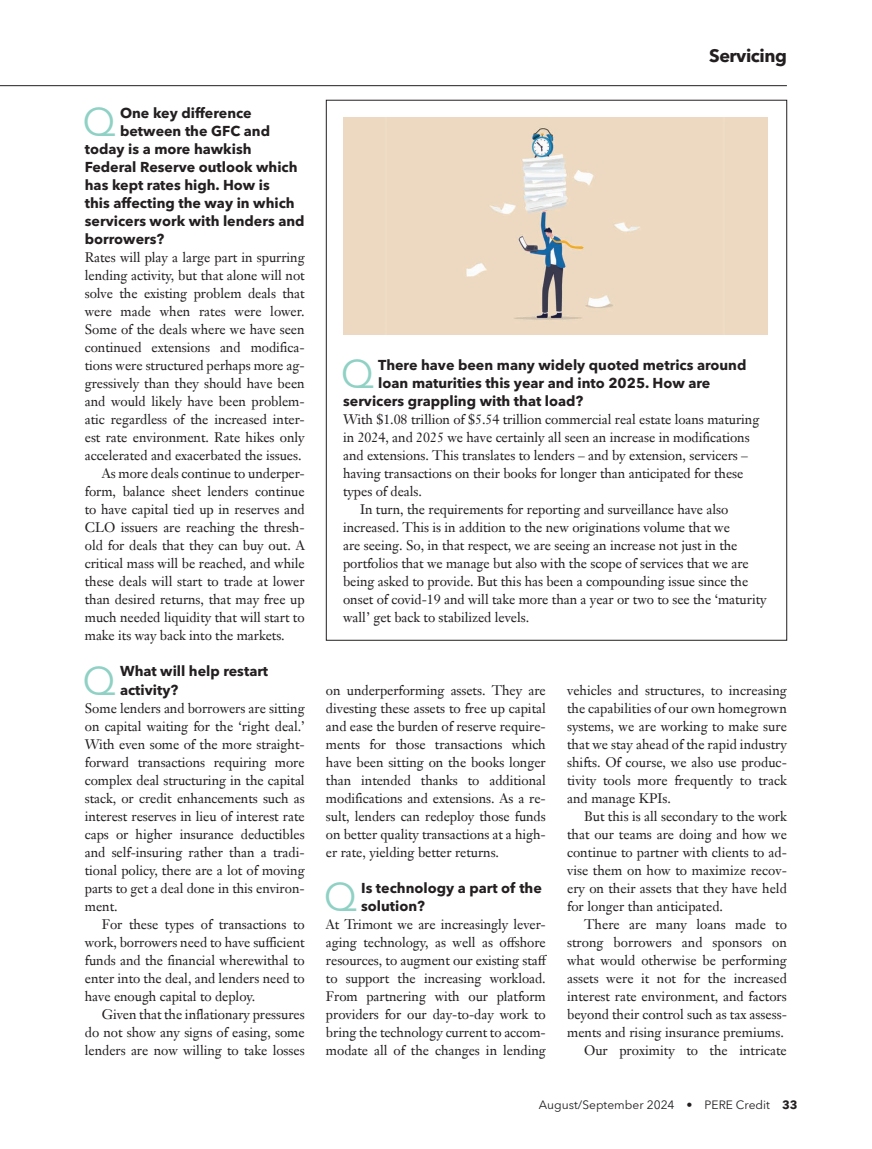
<style>
.page{position:relative;width:872px;height:1149px;background:#fff}
.page>*{position:absolute;margin:0;border:0;box-sizing:border-box;transform-origin:0 0}
.E_Analysis_Q_A_Quest{font:39.6px "Avenir Next LT Pro";color:#8fd1c4}
.t1{font:700 18px "Avenir Next LT Pro";letter-spacing:-.025em;color:#231f20}
.E_Analysis_Q_A_Quest-2{font:700 14.25px/18px "Avenir Next LT Pro";color:#231f20}
.G__Analysis_Body_Ind{font:13.5px/18px "Janson Text LT Pro";letter-spacing:-.005em;color:#231f20;text-align:justify}
.F_Analysis_Body_NO_i{font:13.5px/18px "Janson Text LT Pro";letter-spacing:-.005em;color:#231f20;text-align:justify}
.F1_Analysis_BoxOut_B{font:13.5px/18px "Janson Text LT Pro";letter-spacing:-.005em;color:#231f20}
.t2{font:12px "Avenir Next LT Pro";color:#231f20}
.s1{font-weight:700}
</style>
<div class="page">
<hr style="left:0;top:85px;width:787px;height:1px;background:#231f20">
<div style="left:343px;top:117px;width:424px;height:217px;background:#edd9c2"></div>
<p class="E_Analysis_Q_A_Quest" style="left:83px;top:98px;width:35px">Q</p>
<p class="E_Analysis_Q_A_Quest-2" style="left:120px;top:104px;width:133px">One key difference</p>
<p class="E_Analysis_Q_A_Quest-2" style="left:120px;top:122px;width:151px">between the GFC and</p>
<p class="E_Analysis_Q_A_Quest-2" style="left:85px;top:140px;width:168px">today is a more hawkish</p>
<p class="E_Analysis_Q_A_Quest-2" style="left:85px;top:158px;width:214px">Federal Reserve outlook which</p>
<p class="E_Analysis_Q_A_Quest-2" style="left:85px;top:176px;width:186px">has kept rates high. How is</p>
<p class="E_Analysis_Q_A_Quest-2" style="left:85px;top:194px;width:211px">this affecting the way in which</p>
<p class="E_Analysis_Q_A_Quest-2" style="left:85px;top:212px;width:221px">servicers work with lenders and</p>
<p class="E_Analysis_Q_A_Quest-2" style="left:85px;top:230px;width:81px">borrowers?</p>
<p class="F_Analysis_Body_NO_i" style="left:85px;top:248px;width:221px">Rates will play a large part in spurring lending activity, but that alone will not solve the existing problem deals that were made when rates were lower.<br>Some of the deals where we have seen continued extensions and modifica&shy;tions were structured perhaps more ag&shy;gressively than they should have been and would likely have been problem&shy;atic regardless of the increased inter&shy;est rate environment. Rate hikes only accelerated and exacerbated the issues.</p>
<p class="G__Analysis_Body_Ind" style="left:85px;top:464px;width:221px;text-indent:17px">As more deals continue to underper&shy;form, balance sheet lenders continue to have capital tied up in reserves and CLO issuers are reaching the thresh&shy;old for deals that they can buy out. A critical mass will be reached, and while these deals will start to trade at lower than desired returns, that may free up much needed liquidity that will start to make its way back into the markets.</p>
<p class="E_Analysis_Q_A_Quest" style="left:83px;top:656px;width:35px">Q</p>
<p class="E_Analysis_Q_A_Quest-2" style="left:120px;top:662px;width:150px">What will help restart activity?</p>
<p class="F_Analysis_Body_NO_i" style="left:85px;top:698px;width:221px">Some lenders and borrowers are sitting on capital waiting for the ‘right deal.’ With even some of the more straight&shy;forward transactions requiring more complex deal structuring in the capital stack, or credit enhancements such as interest reserves in lieu of interest rate caps or higher insurance deductibles and self-insuring rather than a tradi&shy;tional policy, there are a lot of moving parts to get a deal done in this environ&shy;ment.</p>
<p class="G__Analysis_Body_Ind" style="left:85px;top:914px;width:221px;text-indent:17px">For these types of transactions to work, borrowers need to have sufficient funds and the financial wherewithal to enter into the deal, and lenders need to have enough capital to deploy.</p>
<p class="G__Analysis_Body_Ind" style="left:85px;top:1004px;width:221px;text-indent:17px">Given that the inflationary pressures do not show any signs of easing, some lenders are now willing to take losses</p>
<h2 class="t1" style="left:709px;top:45px;width:79px">Servicing</h2>
<p class="E_Analysis_Q_A_Quest" style="left:341px;top:350px;width:35px">Q</p>
<p class="E_Analysis_Q_A_Quest-2" style="left:378px;top:356px;width:369px">There have been many widely quoted metrics around</p>
<p class="E_Analysis_Q_A_Quest-2" style="left:378px;top:374px;width:334px">loan maturities this year and into 2025. How are</p>
<p class="E_Analysis_Q_A_Quest-2" style="left:343px;top:392px;width:242px">servicers grappling with that load?</p>
<p class="F1_Analysis_BoxOut_B" style="left:343px;top:410px;width:418px">With $1.08 trillion of $5.54 trillion commercial real estate loans maturing in 2024, and 2025 we have certainly all seen an increase in modifications and extensions. This translates to lenders – and by extension, servicers – having transactions on their books for longer than anticipated for these types of deals.</p>
<p class="F1_Analysis_BoxOut_B" style="left:343px;top:500px;width:425px;text-indent:17px">In turn, the requirements for reporting and surveillance have also increased. This is in addition to the new originations volume that we<br>are seeing. So, in that respect, we are seeing an increase not just in the portfolios that we manage but also with the scope of services that we are being asked to provide. But this has been a compounding issue since the onset of covid-19 and will take more than a year or two to see the ‘maturity wall’ get back to stabilized levels.</p>
<p class="G__Analysis_Body_Ind" style="left:326px;top:680px;width:221px">on underperforming assets. They are divesting these assets to free up capital and ease the burden of reserve require&shy;ments for those transactions which have been sitting on the books longer than intended thanks to additional modifications and extensions. As a re&shy;sult, lenders can redeploy those funds on better quality transactions at a high&shy;er rate, yielding better returns.</p>
<p class="E_Analysis_Q_A_Quest" style="left:324px;top:872px;width:35px">Q</p>
<p class="E_Analysis_Q_A_Quest-2" style="left:361px;top:878px;width:182px">Is technology a part of the solution?</p>
<p class="F_Analysis_Body_NO_i" style="left:326px;top:914px;width:222px">At Trimont we are increasingly lever&shy;aging technology, as well as offshore resources, to augment our existing staff to support the increasing workload.<br>From partnering with our platform providers for our day-to-day work to bring the technology current to accom&shy;modate all of the changes in lending</p>
<p class="F_Analysis_Body_NO_i" style="left:567px;top:680px;width:221px">vehicles and structures, to increasing the capabilities of our own homegrown systems, we are working to make sure that we stay ahead of the rapid industry shifts. Of course, we also use produc&shy;tivity tools more frequently to track and manage KPIs.</p>
<p class="G__Analysis_Body_Ind" style="left:567px;top:806px;width:221px;text-indent:17px">But this is all secondary to the work that our teams are doing and how we continue to partner with clients to ad&shy;vise them on how to maximize recov&shy;ery on their assets that they have held for longer than anticipated.</p>
<p class="G__Analysis_Body_Ind" style="left:567px;top:914px;width:221px;text-indent:17px">There are many loans made to strong borrowers and sponsors on what would otherwise be performing assets were it not for the increased interest rate environment, and factors beyond their control such as tax assess&shy;ments and rising insurance premiums.</p>
<p class="G__Analysis_Body_Ind" style="left:584px;top:1040px;width:204px">Our proximity to the intricate</p>
<p class="t2" style="left:539px;top:1097px;width:260px">August/September 2024 • PERE Credit <span class="s1">33</span></p>
</div>
